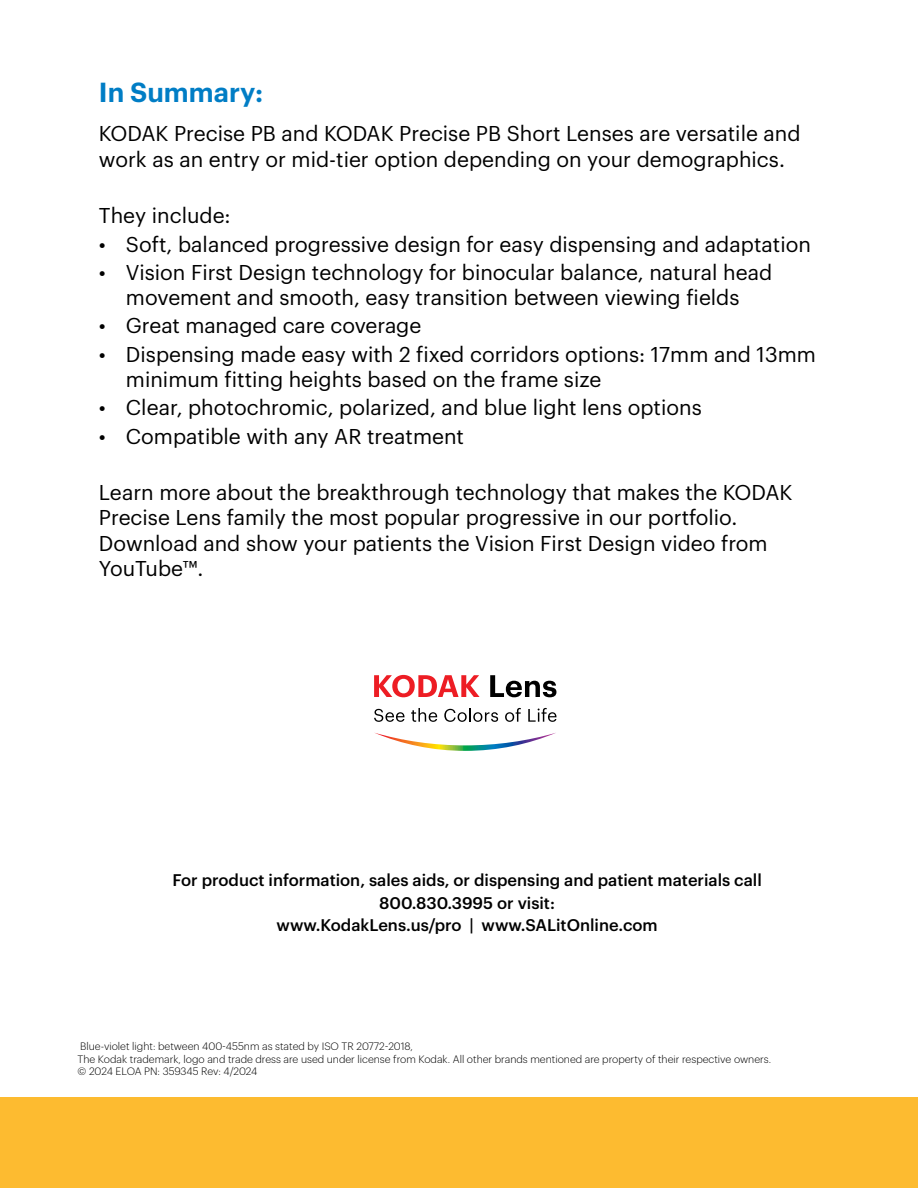
<style>
.page{position:relative;width:918px;height:1188px;background:#fff}
.page>*{position:absolute;margin:0;border:0;box-sizing:border-box;transform-origin:0 0}
.t1{font:600 27px "Graphik";color:#007dc5}
.t2{font:21px/25.5px "Graphik";color:#000}
.t3{font:500 16.5px/22.5px "Graphik";color:#000;text-align:center}
.t4{font:300 10.5px/12.6px "Graphik";color:#000}
</style>
<div class="page">
<svg style="left:375px;top:733px;width:181px;height:18px"></svg>
<svg style="left:374px;top:675px;width:106px;height:22px"></svg>
<svg style="left:490px;top:675px;width:66px;height:22px"></svg>
<svg style="left:374px;top:709px;width:30px;height:13px"></svg>
<svg style="left:411px;top:708px;width:26px;height:14px"></svg>
<svg style="left:444px;top:708px;width:54px;height:14px"></svg>
<svg style="left:505px;top:708px;width:16px;height:14px"></svg>
<svg style="left:528px;top:708px;width:28px;height:14px"></svg>
<div style="left:0;top:1098px;width:918px;height:90px;background:#fdbb30"></div>
<p class="t1" style="left:99px;top:72px;width:166px">In Summary:</p>
<p class="t2" style="left:99px;top:119px;width:703px">KODAK Precise PB and KODAK Precise PB Short Lenses are versatile and work as an entry or mid-tier option depending on your demographics.</p>
<p class="t2" style="left:99px;top:201px;width:133px">They include:</p>
<p class="t2" style="left:99px;top:229px;width:713px">• Soft, balanced progressive design for easy dispensing and adaptation</p>
<p class="t2" style="left:99px;top:258px;width:675px;text-align:center">• Vision First Design technology for binocular balance, natural head movement and smooth, easy transition between viewing fields</p>
<p class="t2" style="left:99px;top:311px;width:324px">• Great managed care coverage</p>
<p class="t2" style="left:126px;top:340px;width:691px;text-indent:-27px">• Dispensing made easy with 2 fixed corridors options: 17mm and 13mm minimum fitting heights based on the frame size</p>
<p class="t2" style="left:99px;top:393px;width:604px">• Clear, photochromic, polarized, and blue light lens options</p>
<p class="t2" style="left:99px;top:421px;width:367px">• Compatible with any AR treatment</p>
<p class="t2" style="left:99px;top:478px;width:695px">Learn more about the breakthrough technology that makes the KODAK Precise Lens family the most popular progressive in our portfolio.<br>Download and show your patients the Vision First Design video from YouTube™.</p>
<p class="t3" style="left:172px;top:868px;width:591px">For product information, sales aids, or dispensing and patient materials call<br>800.830.3995 or visit:<br>www.KodakLens.us/pro | www.SALitOnline.com</p>
<p class="t4" style="left:78px;top:1039px;width:695px">Blue-violet light: between 400-455nm as stated by ISO TR 20772-2018,<br>The Kodak trademark, logo and trade dress are used under license from Kodak. All other brands mentioned are property of their respective owners. © 2024 ELOA PN: 359345 Rev: 4/2024</p>
</div>
